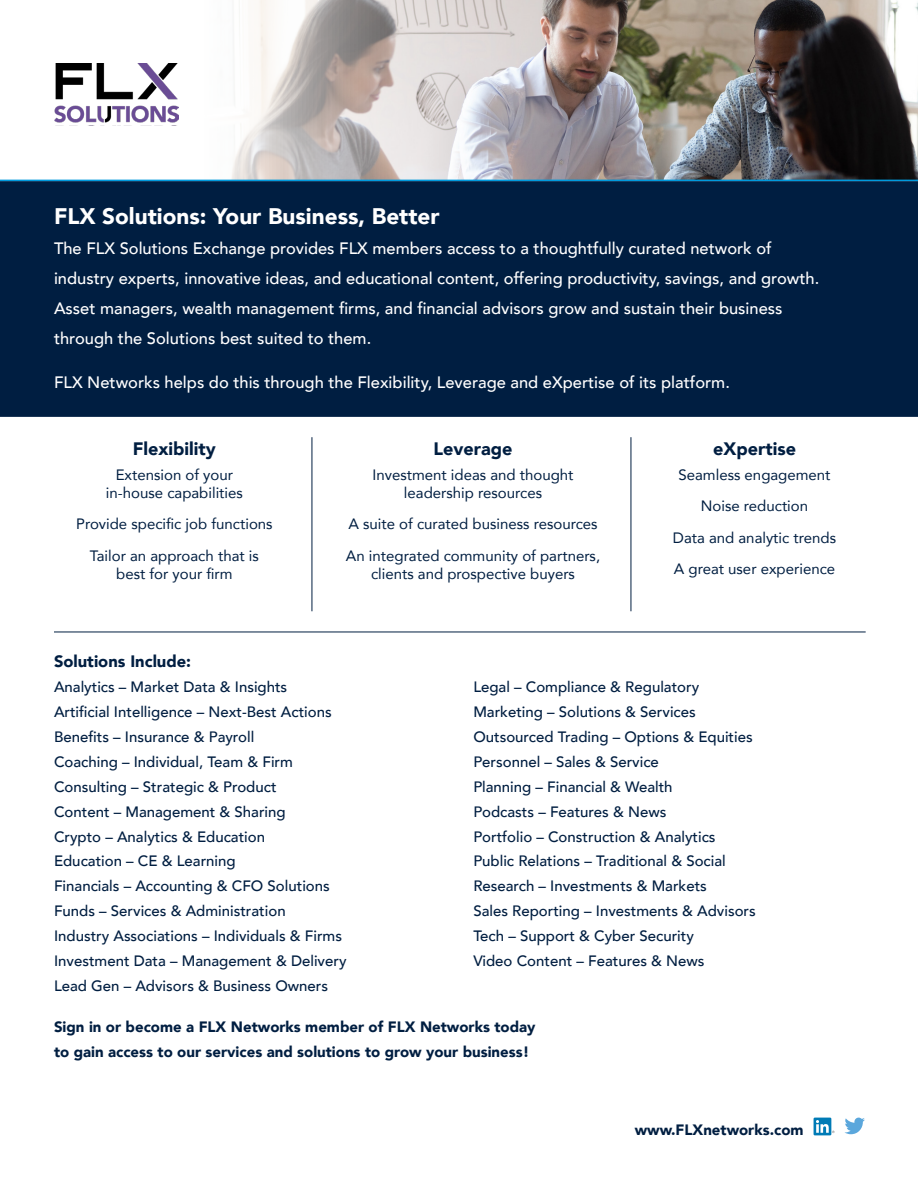
<style>
.page{position:relative;width:918px;height:1188px;background:#fff}
.page>*{position:absolute;margin:0;border:0;box-sizing:border-box;transform-origin:0 0}
.t1{font:900 22.5px "Avenir";color:#fff}
.t2{font:900 18px "Avenir";color:#001e41}
.t3{font:500 16.5px/30px "Avenir";color:#fff}
.t4{font:900 16.5px "Avenir";color:#001e41}
.t5{font:500 15px "Avenir";color:#001e41}
.t6{font:15px/18px "Avenir";color:#001e41;text-align:center}
.t7{font:900 15px/25.5px "Avenir";color:#001e41}
</style>
<div class="page">
<img style="left:204px;top:0;width:714px;height:180px">
<div style="left:0;top:181px;width:918px;height:236px;background:#001e41"></div>
<img style="left:54px;top:63px;width:124px;height:60px">
<hr style="left:54px;top:632px;width:812px;height:1px;background:#001e41">
<hr style="left:0;top:180px;width:918px;height:1px;background:#009bde">
<div style="left:814px;top:1118px;width:17px;height:17px;background:#007bb6"></div>
<svg style="left:816px;top:1120px;width:18px;height:13px"></svg>
<svg style="left:844px;top:1118px;width:21px;height:16px"></svg>
<hr style="left:312px;top:437px;width:1px;height:174px;background:#001e41">
<hr style="left:631px;top:437px;width:1px;height:174px;background:#001e41">
<p class="t1" style="left:54px;top:197px;width:387px">FLX Solutions: Your Business, Better</p>
<p class="t3" style="left:54px;top:232px;width:767px">The FLX Solutions Exchange provides FLX members access to a thoughtfully curated network of industry experts, innovative ideas, and educational content, offering productivity, savings, and growth.<br>Asset managers, wealth management firms, and financial advisors grow and sustain their business through the Solutions best suited to them.</p>
<p class="t3" style="left:54px;top:366px;width:677px">FLX Networks helps do this through the Flexibility, Leverage and eXpertise of its platform.</p>
<p class="t2" style="left:133px;top:434px;width:85px">Flexibility</p>
<p class="t6" style="left:106px;top:465px;width:138px">Extension of your in-house capabilities</p>
<p class="t6" style="left:76px;top:515px;width:198px">Provide specific job functions</p>
<p class="t6" style="left:90px;top:546px;width:171px">Tailor an approach that is best for your firm</p>
<p class="t2" style="left:434px;top:434px;width:81px">Leverage</p>
<p class="t6" style="left:373px;top:465px;width:202px">Investment ideas and thought leadership resources</p>
<p class="t6" style="left:348px;top:515px;width:251px">A suite of curated business resources</p>
<p class="t6" style="left:346px;top:546px;width:256px">An integrated community of partners, clients and prospective buyers</p>
<p class="t2" style="left:713px;top:434px;width:84px">eXpertise</p>
<p class="t6" style="left:679px;top:465px;width:154px">Seamless engagement</p>
<p class="t6" style="left:701px;top:497px;width:109px">Noise reduction</p>
<p class="t6" style="left:673px;top:528px;width:165px">Data and analytic trends</p>
<p class="t6" style="left:674px;top:560px;width:163px">A great user experience</p>
<p class="t4" style="left:54px;top:648px;width:139px">Solutions Include:</p>
<p class="t5" style="left:54px;top:674px;width:235px">Analytics – Market Data &amp; Insights</p>
<p class="t5" style="left:54px;top:699px;width:279px">Artificial Intelligence – Next-Best Actions</p>
<p class="t5" style="left:54px;top:724px;width:202px">Benefits – Insurance &amp; Payroll</p>
<p class="t5" style="left:54px;top:749px;width:240px">Coaching – Individual, Team &amp; Firm</p>
<p class="t5" style="left:54px;top:774px;width:224px">Consulting – Strategic &amp; Product</p>
<p class="t5" style="left:54px;top:798px;width:233px">Content – Management &amp; Sharing</p>
<p class="t5" style="left:54px;top:823px;width:213px">Crypto – Analytics &amp; Education</p>
<p class="t5" style="left:54px;top:848px;width:183px">Education – CE &amp; Learning</p>
<p class="t5" style="left:54px;top:873px;width:277px">Financials – Accounting &amp; CFO Solutions</p>
<p class="t5" style="left:54px;top:898px;width:233px">Funds – Services &amp; Administration</p>
<p class="t5" style="left:54px;top:923px;width:290px">Industry Associations – Individuals &amp; Firms</p>
<p class="t5" style="left:54px;top:948px;width:294px">Investment Data – Management &amp; Delivery</p>
<p class="t5" style="left:54px;top:973px;width:276px">Lead Gen – Advisors &amp; Business Owners</p>
<p class="t5" style="left:473px;top:674px;width:227px">Legal – Compliance &amp; Regulatory</p>
<p class="t5" style="left:473px;top:699px;width:224px">Marketing – Solutions &amp; Services</p>
<p class="t5" style="left:473px;top:724px;width:281px">Outsourced Trading – Options &amp; Equities</p>
<p class="t5" style="left:473px;top:749px;width:187px">Personnel – Sales &amp; Service</p>
<p class="t5" style="left:473px;top:774px;width:201px">Planning – Financial &amp; Wealth</p>
<p class="t5" style="left:473px;top:798px;width:195px">Podcasts – Features &amp; News</p>
<p class="t5" style="left:473px;top:823px;width:244px">Portfolio – Construction &amp; Analytics</p>
<p class="t5" style="left:473px;top:848px;width:254px">Public Relations – Traditional &amp; Social</p>
<p class="t5" style="left:473px;top:873px;width:235px">Research – Investments &amp; Markets</p>
<p class="t5" style="left:473px;top:898px;width:284px">Sales Reporting – Investments &amp; Advisors</p>
<p class="t5" style="left:473px;top:923px;width:222px">Tech – Support &amp; Cyber Security</p>
<p class="t5" style="left:473px;top:948px;width:233px">Video Content – Features &amp; News</p>
<p class="t7" style="left:54px;top:1013px;width:483px">Sign in or become a FLX Networks member of FLX Networks today to gain access to our services and solutions to grow your business!</p>
<p class="t7" style="left:635px;top:1117px;width:170px">www.FLXnetworks.com</p>
</div>
